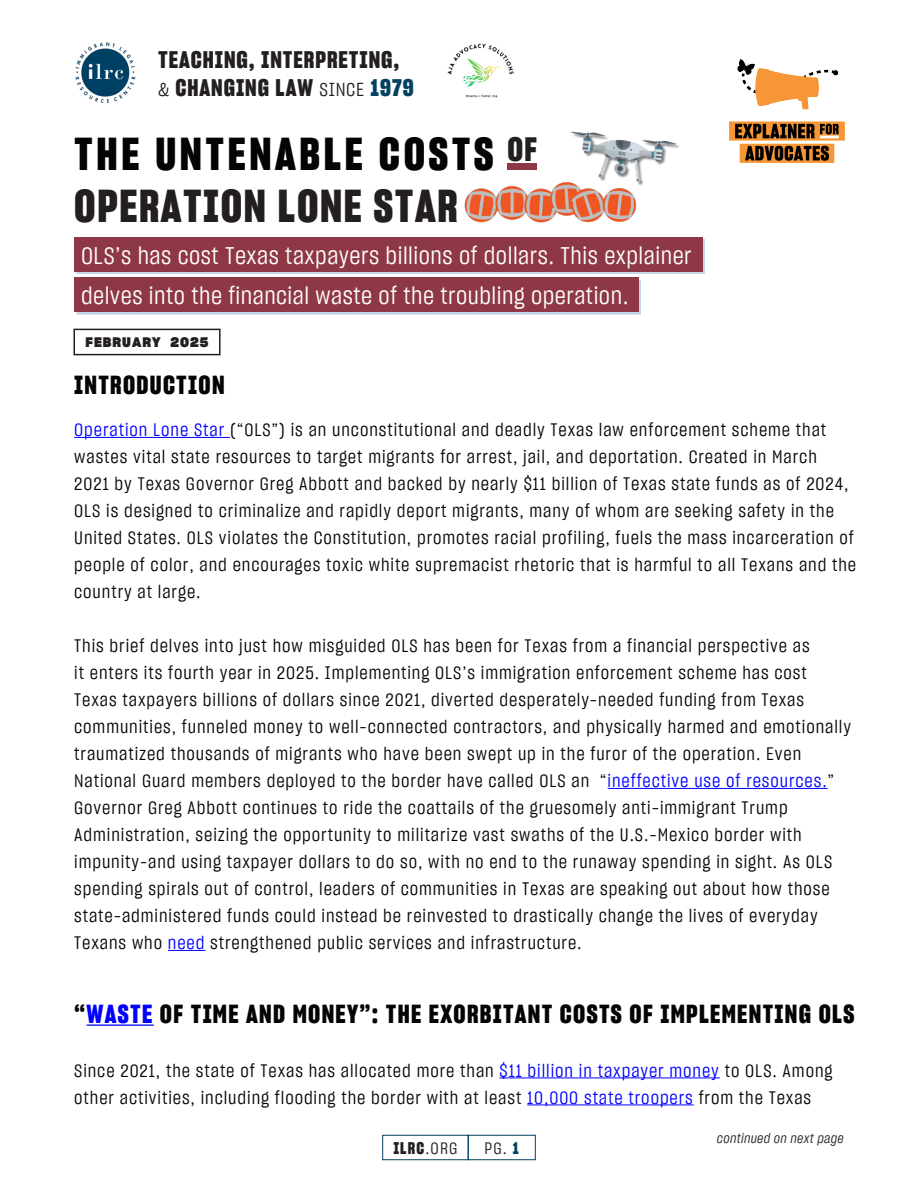
<style>
.page{position:relative;width:918px;height:1188px;background:#fff}
.page>*{position:absolute;margin:0;border:0;box-sizing:border-box;transform-origin:0 0}
.t1{font:45px "Sharp Grotesk Bold 15";letter-spacing:.08em;color:#040503}
.t2{font:45px "Sharp Grotesk Bold 15";letter-spacing:.035em;color:#231f20}
.t3{font:25.5px "Sharp Grotesk Bold 15";letter-spacing:.05em;color:#040503}
.ILRC_2023_Body{font:24px/40.5px "Sharp Grotesk Book 15";letter-spacing:.02em;color:#fff}
.t4{font:23.4px/28.2px "Sharp Grotesk Bold 15";letter-spacing:.04em;color:#231f20}
.t5{font:18px/27px "Sharp Grotesk Book 15";letter-spacing:.05em;color:#040503}
.t6{font:16.5px "Sharp Grotesk Bold 15";color:#231f20}
.t7{font:16.5px "Sharp Grotesk Book 15";color:#231f20}
.t8{font:13.5px "Sharp Grotesk Book Italic 15";letter-spacing:.02em;color:#231f20}
.t9{font:13.5px "Sharp Grotesk Bold 20";letter-spacing:.075em;color:#231f20}
.s1{font-family:"Sharp Grotesk Book 15";font-size:18.75px}
.s2{color:#024161}
.s3{color:#00f}
.s4{font-family:"Sharp Grotesk Book 15"}
.s5{font-family:"Sharp Grotesk Bold 15";color:#024161}
</style>
<div class="page">
<img style="left:729px;top:60px;width:115px;height:103px">
<img style="left:75px;top:42px;width:61px;height:61px">
<div style="left:382px;top:1135px;width:87px;height:25px;border:1px solid #024161"></div>
<div style="left:468px;top:1135px;width:68px;height:25px;border:1px solid #024161"></div>
<hr style="left:74px;top:437px;width:156px;height:1px;background:#00f">
<hr style="left:608px;top:788px;width:220px;height:1px;background:#00f">
<hr style="left:168px;top:950px;width:37px;height:1px;background:#00f">
<hr style="left:87px;top:1024px;width:67px;height:2px;background:#00f">
<hr style="left:500px;top:1077px;width:220px;height:1px;background:#00f">
<hr style="left:527px;top:1104px;width:167px;height:1px;background:#00f">
<div style="left:76px;top:239px;width:629px;height:35px;background:#c5d6e7"></div>
<div style="left:74px;top:237px;width:629px;height:35px;background:#8f3845"></div>
<div style="left:76px;top:280px;width:565px;height:34px;background:#c5d6e7"></div>
<div style="left:74px;top:277px;width:564px;height:35px;background:#8f3845"></div>
<div style="left:74px;top:329px;width:147px;height:26px;border:2px solid #231f20"></div>
<div style="left:507px;top:164px;width:29px;height:6px;background:#8f3845"></div>
<img style="left:447px;top:43px;width:67px;height:55px">
<img style="left:571px;top:131px;width:108px;height:37px">
<img style="left:464px;top:168px;width:180px;height:55px">
<p class="t4" style="left:158px;top:45px;width:257px">TEACHING, INTERPRETING, <span class="s1">&amp;</span> CHANGING LAW <span class="s1">SINCE</span> <span class="s2">1979</span></p>
<p class="t1" style="left:74px;top:123px;width:464px">THE UNTENABLE COSTS <sup>OF</sup></p>
<p class="t2" style="left:74px;top:175px;width:385px">OPERATION LONE STAR</p>
<p class="ILRC_2023_Body" style="left:81px;top:234px;width:612px">OLS’s has cost Texas taxpayers billions of dollars. This explainer delves into the financial waste of the troubling operation.</p>
<p class="t9" style="left:86px;top:332px;width:124px">FEBRUARY 2025</p>
<p class="t3" style="left:74px;top:367px;width:152px">INTRODUCTION</p>
<p class="t5" style="left:74px;top:415px;width:783px"><span class="s3">Operation Lone Star</span> (“OLS”) is an unconstitutional and deadly Texas law enforcement scheme that wastes vital state resources to target migrants for arrest, jail, and deportation. Created in March<br>2021 by Texas Governor Greg Abbott and backed by nearly $11 billion of Texas state funds as of 2024, OLS is designed to criminalize and rapidly deport migrants, many of whom are seeking safety in the United States. OLS violates the Constitution, promotes racial profiling, fuels the mass incarceration of people of color, and encourages toxic white supremacist rhetoric that is harmful to all Texans and the country at large.</p>
<p class="t5" style="left:74px;top:631px;width:778px">This brief delves into just how misguided OLS has been for Texas from a financial perspective as<br>it enters its fourth year in 2025. Implementing OLS’s immigration enforcement scheme has cost Texas taxpayers billions of dollars since 2021, diverted desperately-needed funding from Texas communities, funneled money to well-connected contractors, and physically harmed and emotionally traumatized thousands of migrants who have been swept up in the furor of the operation. Even National Guard members deployed to the border have called OLS an “<span class="s3">ineffective use of resources.</span>” Governor Greg Abbott continues to ride the coattails of the gruesomely anti-immigrant Trump Administration, seizing the opportunity to militarize vast swaths of the U.S.-Mexico border with impunity–and using taxpayer dollars to do so, with no end to the runaway spending in sight. As OLS spending spirals out of control, leaders of communities in Texas are speaking out about how those state-administered funds could instead be reinvested to drastically change the lives of everyday Texans who <span class="s3">need</span> strengthened public services and infrastructure.</p>
<p class="t3" style="left:74px;top:996px;width:782px">“<span class="s3">WASTE</span> OF TIME AND MONEY”: THE EXORBITANT COSTS OF IMPLEMENTING OLS</p>
<p class="t5" style="left:74px;top:1056px;width:760px">Since 2021, the state of Texas has allocated more than <span class="s3">$11 billion in taxpayer money</span> to OLS. Among other activities, including flooding the border with at least <span class="s3">10,000 state troopers</span> from the Texas</p>
<p class="t6" style="left:393px;top:1137px;width:66px">ILRC<span class="s4">.ORG</span></p>
<p class="t7" style="left:485px;top:1137px;width:36px">PG. <span class="s5">1</span></p>
<p class="t8" style="left:717px;top:1129px;width:128px">continued on next page</p>
</div>
